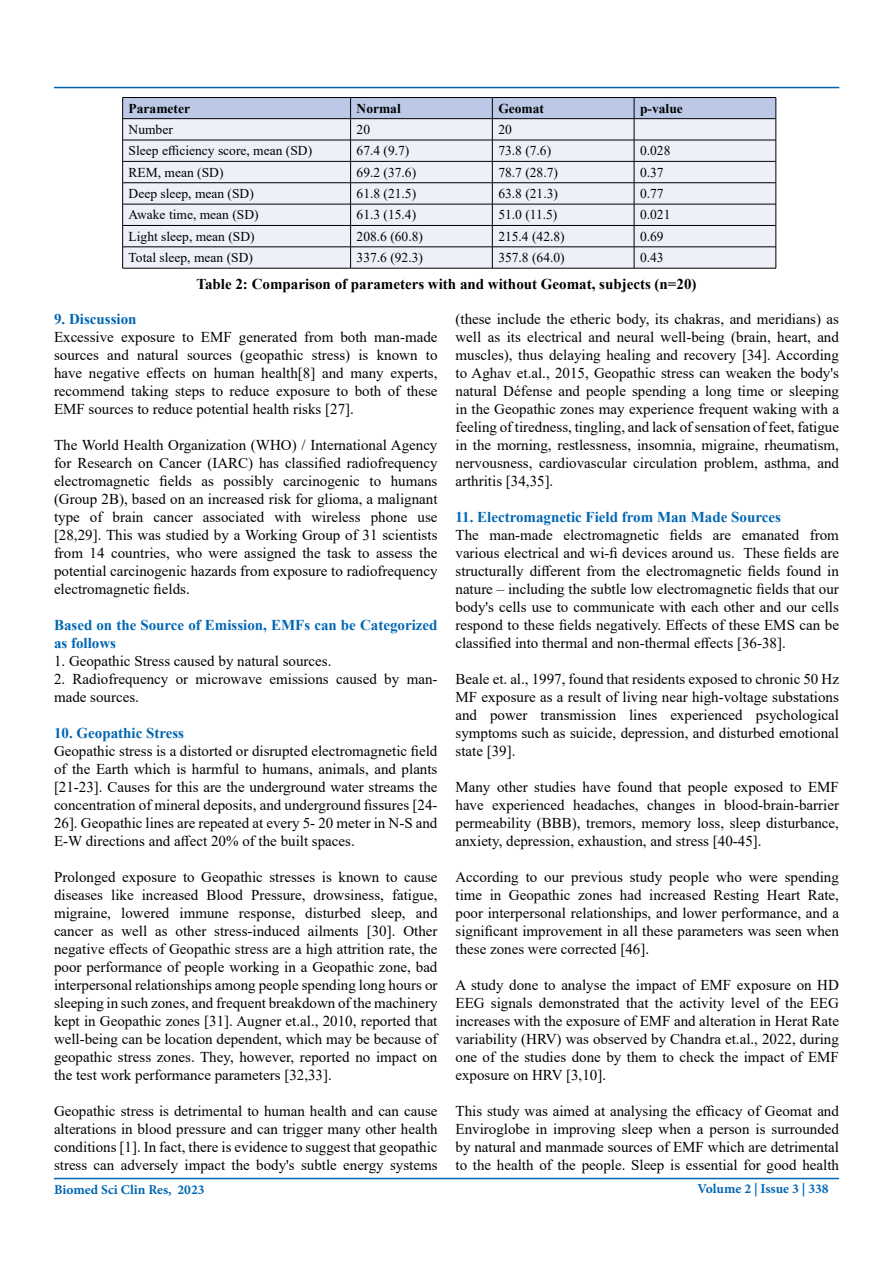
<style>
.page{position:relative;width:893px;height:1263px;background:#fff}
.page>*{position:absolute;margin:0;border:0;box-sizing:border-box;transform-origin:0 0}
.t1{font:15px/18px "Times New Roman";color:#000;text-align:justify}
.t2{font:700 15px/18px "Times New Roman";color:#0066b3}
.t3{font:700 15px "Times New Roman";color:#000}
.t4{font:13.5px "Times New Roman";color:#000}
.t5{font:700 13.5px "Minion Pro";color:#0066b3}
.t6{font:700 13.5px "Times New Roman";color:#000}
</style>
<div class="page">
<hr style="left:54px;top:1178px;width:785px;height:1px;background:#0066b3">
<hr style="left:54px;top:87px;width:785px;height:1px;background:#0066b3">
<hr style="left:122px;top:97px;width:229px;height:1px;background:#000">
<hr style="left:351px;top:97px;width:141px;height:1px;background:#000">
<hr style="left:492px;top:97px;width:142px;height:1px;background:#000">
<hr style="left:634px;top:97px;width:142px;height:1px;background:#000">
<svg style="left:122px;top:98px;width:655px;height:170px;background:#dbdfea"></svg>
<hr style="left:122px;top:268px;width:229px;height:1px;background:#000">
<hr style="left:351px;top:268px;width:141px;height:1px;background:#000">
<hr style="left:492px;top:268px;width:142px;height:1px;background:#000">
<hr style="left:634px;top:268px;width:142px;height:1px;background:#000">
<p class="t6" style="left:129px;top:98px;width:63px">Parameter</p>
<p class="t6" style="left:357px;top:98px;width:46px">Normal</p>
<p class="t6" style="left:498px;top:98px;width:47px">Geomat</p>
<p class="t6" style="left:640px;top:98px;width:44px">p-value</p>
<p class="t4" style="left:129px;top:120px;width:46px">Number</p>
<p class="t4" style="left:357px;top:120px;width:15px">20</p>
<p class="t4" style="left:498px;top:120px;width:15px">20</p>
<p class="t4" style="left:129px;top:141px;width:185px">Sleep efficiency score, mean (SD)</p>
<p class="t4" style="left:357px;top:141px;width:54px">67.4 (9.7)</p>
<p class="t4" style="left:498px;top:141px;width:54px">73.8 (7.6)</p>
<p class="t4" style="left:640px;top:141px;width:32px">0.028</p>
<p class="t4" style="left:129px;top:163px;width:96px">REM, mean (SD)</p>
<p class="t4" style="left:357px;top:163px;width:61px">69.2 (37.6)</p>
<p class="t4" style="left:498px;top:163px;width:61px">78.7 (28.7)</p>
<p class="t4" style="left:640px;top:163px;width:25px">0.37</p>
<p class="t4" style="left:129px;top:184px;width:127px">Deep sleep, mean (SD)</p>
<p class="t4" style="left:357px;top:184px;width:61px">61.8 (21.5)</p>
<p class="t4" style="left:498px;top:184px;width:61px">63.8 (21.3)</p>
<p class="t4" style="left:640px;top:184px;width:25px">0.77</p>
<p class="t4" style="left:129px;top:205px;width:131px">Awake time, mean (SD)</p>
<p class="t4" style="left:357px;top:205px;width:61px">61.3 (15.4)</p>
<p class="t4" style="left:498px;top:205px;width:61px">51.0 (11.5)</p>
<p class="t4" style="left:640px;top:205px;width:32px">0.021</p>
<p class="t4" style="left:129px;top:227px;width:127px">Light sleep, mean (SD)</p>
<p class="t4" style="left:357px;top:227px;width:68px">208.6 (60.8)</p>
<p class="t4" style="left:498px;top:227px;width:68px">215.4 (42.8)</p>
<p class="t4" style="left:640px;top:227px;width:25px">0.69</p>
<p class="t4" style="left:129px;top:248px;width:126px">Total sleep, mean (SD)</p>
<p class="t4" style="left:357px;top:248px;width:68px">337.6 (92.3)</p>
<p class="t4" style="left:498px;top:248px;width:68px">357.8 (64.0)</p>
<p class="t4" style="left:640px;top:248px;width:25px">0.43</p>
<p class="t3" style="left:196px;top:273px;width:502px">Table 2: Comparison of parameters with and without Geomat, subjects (n=20)</p>
<p class="t2" style="left:54px;top:309px;width:84px">9. Discussion</p>
<p class="t1" style="left:54px;top:327px;width:385px">Excessive exposure to EMF generated from both man-made sources and natural sources (geopathic stress) is known to have negative effects on human health[8] and many experts, recommend taking steps to reduce exposure to both of these EMF sources to reduce potential health risks [27].</p>
<p class="t1" style="left:54px;top:435px;width:385px">The World Health Organization (WHO) / International Agency for Research on Cancer (IARC) has classified radiofrequency electromagnetic fields as possibly carcinogenic to humans (Group 2B), based on an increased risk for glioma, a malignant type of brain cancer associated with wireless phone use [28,29]. This was studied by a Working Group of 31 scientists from 14 countries, who were assigned the task to assess the potential carcinogenic hazards from exposure to radiofrequency electromagnetic fields.</p>
<p class="t2" style="left:54px;top:615px;width:385px">Based on the Source of Emission, EMFs can be Categorized as follows</p>
<p class="t1" style="left:54px;top:651px;width:279px">1. Geopathic Stress caused by natural sources.</p>
<p class="t1" style="left:54px;top:669px;width:385px">2. Radiofrequency or microwave emissions caused by man&shy;made sources.</p>
<p class="t2" style="left:54px;top:723px;width:132px">10. Geopathic Stress</p>
<p class="t1" style="left:54px;top:741px;width:385px">Geopathic stress is a distorted or disrupted electromagnetic field of the Earth which is harmful to humans, animals, and plants [21-23]. Causes for this are the underground water streams the concentration of mineral deposits, and underground fissures [24- 26]. Geopathic lines are repeated at every 5- 20 meter in N-S and E-W directions and affect 20% of the built spaces.</p>
<p class="t1" style="left:54px;top:867px;width:385px">Prolonged exposure to Geopathic stresses is known to cause diseases like increased Blood Pressure, drowsiness, fatigue, migraine, lowered immune response, disturbed sleep, and cancer as well as other stress-induced ailments [30]. Other negative effects of Geopathic stress are a high attrition rate, the poor performance of people working in a Geopathic zone, bad interpersonal relationships among people spending long hours or sleeping in such zones, and frequent breakdown of the machinery kept in Geopathic zones [31]. Augner et.al., 2010, reported that well-being can be location dependent, which may be because of geopathic stress zones. They, however, reported no impact on the test work performance parameters [32,33].</p>
<p class="t1" style="left:54px;top:1101px;width:385px">Geopathic stress is detrimental to human health and can cause alterations in blood pressure and can trigger many other health conditions [1]. In fact, there is evidence to suggest that geopathic stress can adversely impact the body's subtle energy systems</p>
<p class="t1" style="left:455px;top:309px;width:385px">(these include the etheric body, its chakras, and meridians) as well as its electrical and neural well-being (brain, heart, and muscles), thus delaying healing and recovery [34]. According to Aghav et.al., 2015, Geopathic stress can weaken the body's natural Défense and people spending a long time or sleeping in the Geopathic zones may experience frequent waking with a feeling of tiredness, tingling, and lack of sensation of feet, fatigue in the morning, restlessness, insomnia, migraine, rheumatism, nervousness, cardiovascular circulation problem, asthma, and arthritis [34,35].</p>
<p class="t2" style="left:455px;top:507px;width:327px">11. Electromagnetic Field from Man Made Sources</p>
<p class="t1" style="left:455px;top:525px;width:385px">The man-made electromagnetic fields are emanated from various electrical and wi-fi devices around us. These fields are structurally different from the electromagnetic fields found in nature – including the subtle low electromagnetic fields that our body's cells use to communicate with each other and our cells respond to these fields negatively. Effects of these EMS can be classified into thermal and non-thermal effects [36-38].</p>
<p class="t1" style="left:455px;top:669px;width:385px">Beale et. al., 1997, found that residents exposed to chronic 50 Hz MF exposure as a result of living near high-voltage substations and power transmission lines experienced psychological symptoms such as suicide, depression, and disturbed emotional state [39].</p>
<p class="t1" style="left:455px;top:777px;width:385px">Many other studies have found that people exposed to EMF have experienced headaches, changes in blood-brain-barrier permeability (BBB), tremors, memory loss, sleep disturbance, anxiety, depression, exhaustion, and stress [40-45].</p>
<p class="t1" style="left:455px;top:867px;width:385px">According to our previous study people who were spending time in Geopathic zones had increased Resting Heart Rate, poor interpersonal relationships, and lower performance, and a significant improvement in all these parameters was seen when these zones were corrected [46].</p>
<p class="t1" style="left:455px;top:975px;width:385px">A study done to analyse the impact of EMF exposure on HD EEG signals demonstrated that the activity level of the EEG increases with the exposure of EMF and alteration in Herat Rate variability (HRV) was observed by Chandra et.al., 2022, during one of the studies done by them to check the impact of EMF exposure on HRV [3,10].</p>
<p class="t1" style="left:455px;top:1101px;width:385px">This study was aimed at analysing the efficacy of Geomat and Enviroglobe in improving sleep when a person is surrounded by natural and manmade sources of EMF which are detrimental to the health of the people. Sleep is essential for good health</p>
<p class="t5" style="left:54px;top:1180px;width:152px">Biomed Sci Clin Res, 2023</p>
<p class="t5" style="left:697px;top:1179px;width:133px">Volume 2 | Issue 3 | 338</p>
</div>
